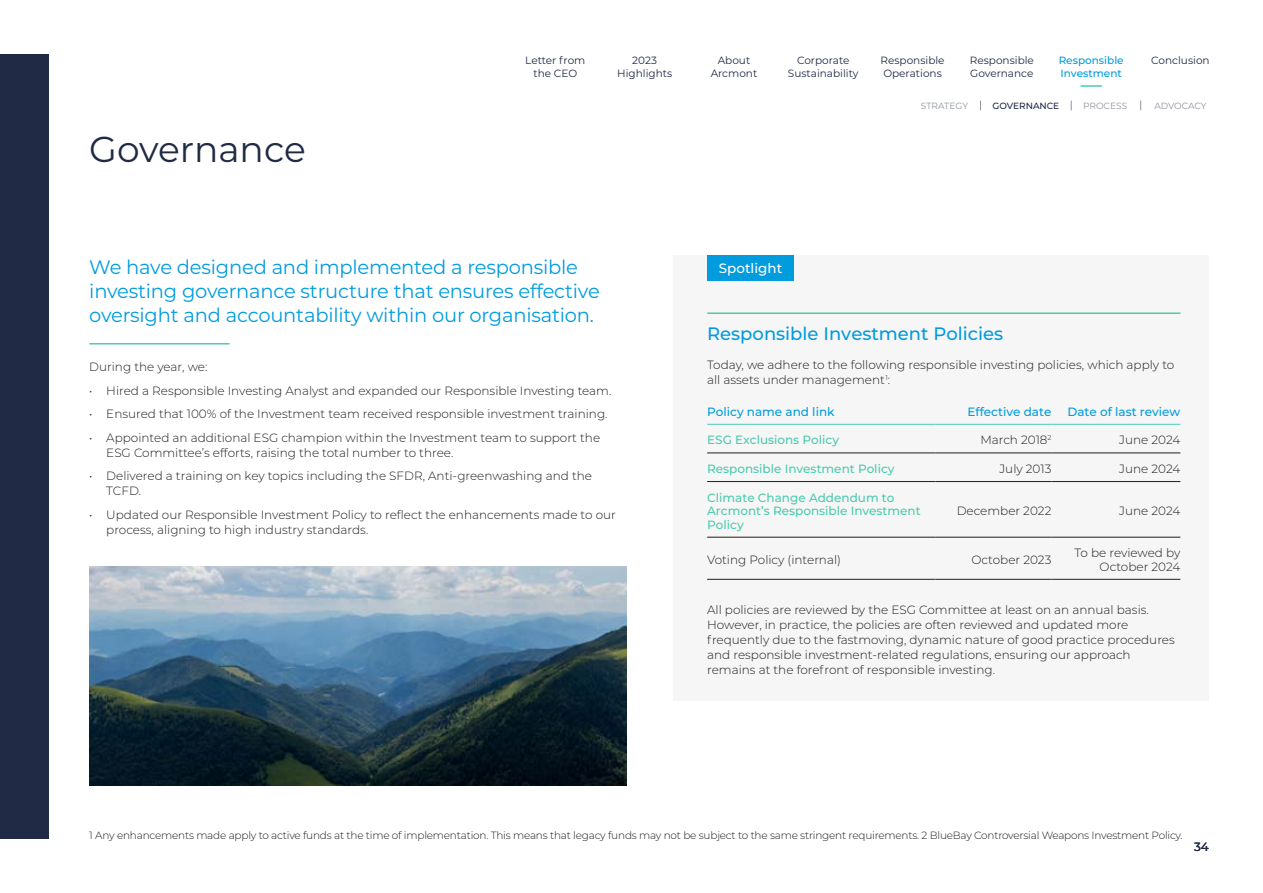
<style>
.page{position:relative;width:1263px;height:893px;background:#fff}
.page>*{position:absolute;margin:0;border:0;box-sizing:border-box;transform-origin:0 0}
.t1{font:36px "Montserrat";color:#202a44}
.t2{font:19.5px/24px "Montserrat";letter-spacing:-.01em;color:#009cde}
.t3{font:100 18px "Montserrat";color:#009cde}
.t4{font:100 13.5px "Montserrat";color:#fff}
.t5{font:300 12px/15px "Montserrat";color:#1d1d1b}
.t6{font:100 12px/13.5px "Montserrat";color:#4ccbae}
.t7{font:100 12px "Montserrat";color:#009cde}
.t8{font:100 12px "Montserrat";color:#202a44}
.t9{font:300 10.5px "Montserrat";letter-spacing:-.02em;color:#1d1d1b}
.t10{font:10.5px/12.6px "Montserrat";color:#202a44;text-align:center}
.t11{font:100 10.5px/12.6px "Montserrat";color:#009cde}
.t12{font:9px "Montserrat";color:#9094a1}
.t13{font:100 9px "Montserrat";letter-spacing:-.005em;color:#202a44}
</style>
<div class="page">
<hr style="left:1080px;top:85px;width:22px;height:2px;background:#4ccbae">
<div style="left:673px;top:255px;width:536px;height:445px;background:#f6f6f6"></div>
<hr style="left:89px;top:343px;width:141px;height:2px;background:#4ccbae">
<hr style="left:707px;top:453px;width:228px;height:1px;background:#1d1d1b">
<hr style="left:935px;top:453px;width:116px;height:1px;background:#1d1d1b">
<hr style="left:1051px;top:453px;width:129px;height:1px;background:#1d1d1b">
<hr style="left:707px;top:481px;width:228px;height:1px;background:#1d1d1b">
<hr style="left:935px;top:481px;width:116px;height:1px;background:#1d1d1b">
<hr style="left:1051px;top:481px;width:129px;height:1px;background:#1d1d1b">
<hr style="left:707px;top:537px;width:228px;height:1px;background:#1d1d1b">
<hr style="left:935px;top:537px;width:116px;height:1px;background:#1d1d1b">
<hr style="left:1051px;top:537px;width:129px;height:1px;background:#1d1d1b">
<hr style="left:707px;top:579px;width:228px;height:1px;background:#1d1d1b">
<hr style="left:935px;top:579px;width:116px;height:1px;background:#1d1d1b">
<hr style="left:1051px;top:579px;width:129px;height:1px;background:#1d1d1b">
<hr style="left:707px;top:424px;width:228px;height:1px;background:#4ccbae">
<hr style="left:935px;top:424px;width:116px;height:1px;background:#4ccbae">
<hr style="left:1051px;top:424px;width:129px;height:1px;background:#4ccbae">
<hr style="left:707px;top:312px;width:473px;height:2px;background:#4ccbae">
<div style="left:707px;top:255px;width:87px;height:26px;background:#009cde"></div>
<div style="left:0;top:54px;width:49px;height:785px;background:#202a44"></div>
<img style="left:89px;top:566px;width:537px;height:220px">
<p class="t10" style="left:525px;top:54px;width:62px">Letter from the CEO</p>
<p class="t10" style="left:617px;top:54px;width:57px">2023<br>Highlights</p>
<p class="t10" style="left:711px;top:54px;width:48px">About<br>Arcmont</p>
<p class="t10" style="left:788px;top:54px;width:72px">Corporate<br>Sustainability</p>
<p class="t10" style="left:880px;top:54px;width:66px;text-align:left">Responsible<br>Operations</p>
<p class="t10" style="left:970px;top:54px;width:66px;text-align:left">Responsible<br>Governance</p>
<p class="t11" style="left:1059px;top:54px;width:67px">Responsible<br>Investment</p>
<p class="t10" style="left:1151px;top:54px;width:60px">Conclusion</p>
<h1 class="t1" style="left:89px;top:125px;width:218px">Governance</h1>
<h2 class="t2" style="left:89px;top:254px;width:512px">We have designed and implemented a responsible investing governance structure that ensures effective oversight and accountability within our organisation.</h2>
<p class="t5" style="left:89px;top:359px;width:120px">During the year, we:</p>
<p class="t5" style="left:89px;top:383px;width:524px">• Hired a Responsible Investing Analyst and expanded our Responsible Investing team.</p>
<p class="t5" style="left:89px;top:406px;width:520px">• Ensured that 100% of the Investment team received responsible investment training.</p>
<p class="t5" style="left:106px;top:430px;width:495px;text-indent:-17px">• Appointed an additional ESG champion within the Investment team to support the<br>ESG Committee’s efforts, raising the total number to three.</p>
<p class="t5" style="left:106px;top:468px;width:487px;text-indent:-17px">• Delivered a training on key topics including the SFDR, Anti-greenwashing and the<br>TCFD.</p>
<p class="t5" style="left:106px;top:507px;width:511px;text-indent:-17px">• Updated our Responsible Investment Policy to reflect the enhancements made to our process, aligning to high industry standards.</p>
<p class="t4" style="left:719px;top:259px;width:65px">Spotlight</p>
<p class="t12" style="left:921px;top:100px;width:49px">STRATEGY</p>
<p class="t13" style="left:992px;top:100px;width:68px">GOVERNANCE</p>
<p class="t12" style="left:1083px;top:100px;width:45px">PROCESS</p>
<p class="t12" style="left:1154px;top:100px;width:54px">ADVOCACY</p>
<h3 class="t3" style="left:707px;top:321px;width:298px">Responsible Investment Policies</h3>
<p class="t5" style="left:707px;top:357px;width:469px">Today, we adhere to the following responsible investing policies, which apply to all assets under management<sup>1</sup>:</p>
<p class="t7" style="left:707px;top:404px;width:129px">Policy name and link</p>
<p class="t7" style="left:967px;top:404px;width:85px">Effective date</p>
<p class="t7" style="left:1067px;top:404px;width:114px">Date of last review</p>
<p class="t6" style="left:707px;top:433px;width:133px">ESG Exclusions Policy</p>
<p class="t5" style="left:980px;top:432px;width:73px">March 2018<sup>2</sup></p>
<p class="t5" style="left:1119px;top:432px;width:63px">June 2024</p>
<p class="t6" style="left:707px;top:462px;width:189px">Responsible Investment Policy</p>
<p class="t5" style="left:999px;top:461px;width:53px">July 2013</p>
<p class="t5" style="left:1119px;top:461px;width:63px">June 2024</p>
<p class="t6" style="left:707px;top:490px;width:215px">Climate Change Addendum to<br>Arcmont’s Responsible Investment<br>Policy</p>
<p class="t5" style="left:957px;top:503px;width:96px">December 2022</p>
<p class="t5" style="left:1119px;top:503px;width:63px">June 2024</p>
<p class="t5" style="left:707px;top:552px;width:135px">Voting Policy (internal)</p>
<p class="t5" style="left:971px;top:552px;width:81px">October 2023</p>
<p class="t5" style="left:1074px;top:546px;width:107px;line-height:13.5px;text-align:right">To be reviewed by<br>October 2024</p>
<p class="t5" style="left:707px;top:602px;width:469px">All policies are reviewed by the ESG Committee at least on an annual basis.<br>However, in practice, the policies are often reviewed and updated more frequently due to the fastmoving, dynamic nature of good practice procedures and responsible investment-related regulations, ensuring our approach remains at the forefront of responsible investing.</p>
<p class="t9" style="left:89px;top:828px;width:1095px">1 Any enhancements made apply to active funds at the time of implementation. This means that legacy funds may not be subject to the same stringent requirements. 2 BlueBay Controversial Weapons Investment Policy.</p>
<p class="t8" style="left:1194px;top:838px;width:16px">34</p>
</div>
